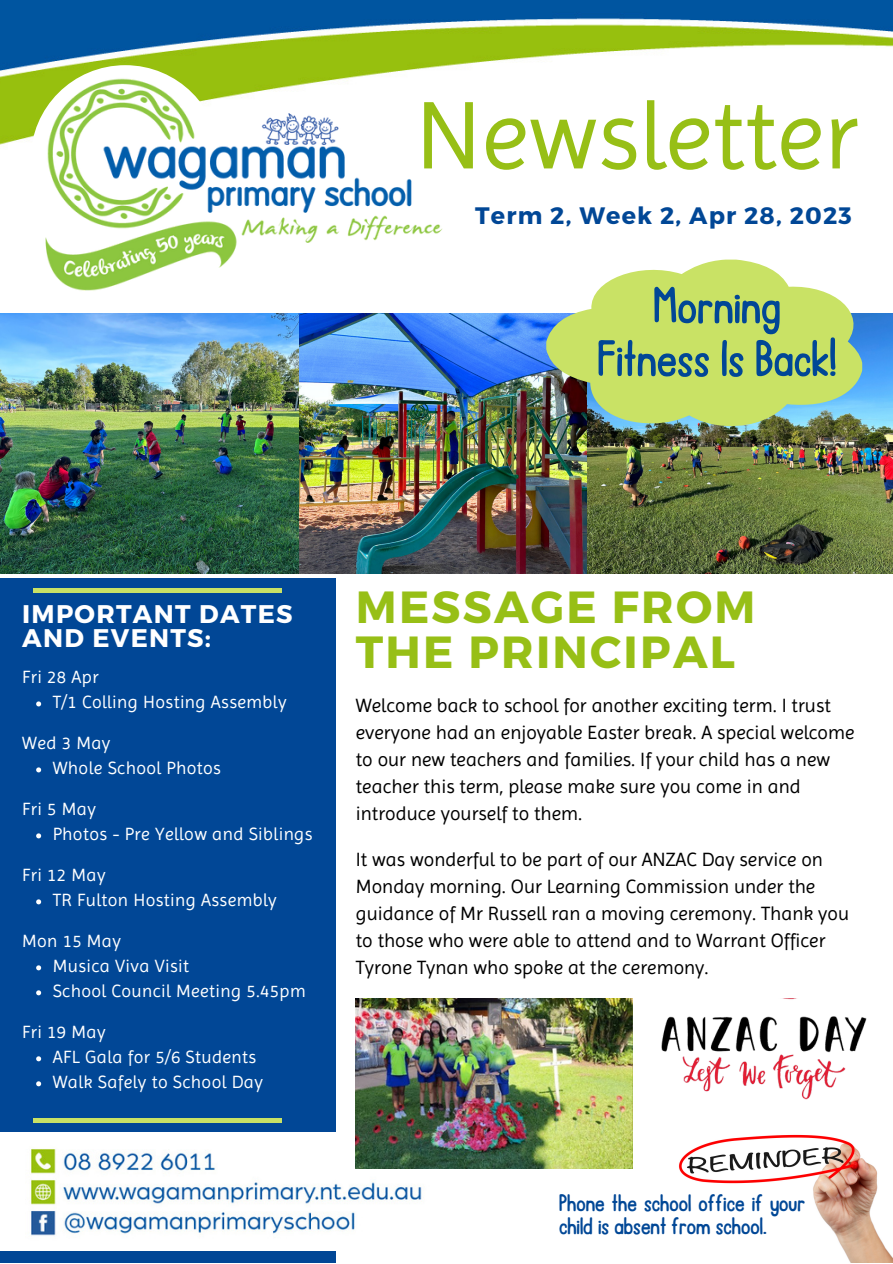
<style>
.page{position:relative;width:893px;height:1264px;background:#fff}
.page>*{position:absolute;margin:0;border:0;box-sizing:border-box;transform-origin:0 0}
.t1{font:97.35px "Imprima";color:#97bf16}
.t2{font:54px/52.8px "Ballpoint";color:#014796;text-align:center}
.t3{font:700 45px/45px "Montserrat";letter-spacing:.05em;color:#97bf16}
.t4{font:25.5px/22.5px "Ballpoint";color:#014796}
.t5{font:700 25.5px/24.8px "Montserrat";letter-spacing:.05em;color:#fff}
.t6{font:700 23.7px "Montserrat";letter-spacing:.05em;color:#014796}
.t7{font:19.5px/27px "Imprima";color:#000}
.t8{font:18px/25px "Imprima";letter-spacing:.02em;color:#fff}
</style>
<div class="page">
<div style="left:0;top:578px;width:335px;height:684px;background:#014796"></div>
<hr style="left:34px;top:588px;width:248px;height:4px;background:#c9e265">
<hr style="left:34px;top:1118px;width:248px;height:4px;background:#c9e265">
<img style="left:0;top:1132px;width:440px;height:118px">
<img style="left:0;top:0;width:892px;height:145px">
<div style="left:490px;top:125px;width:402px;height:116px;background:#fff"></div>
<img style="left:22px;top:65px;width:442px;height:226px">
<img style="left:679px;top:1134px;width:213px;height:128px">
<img style="left:356px;top:998px;width:276px;height:170px">
<img style="left:0;top:314px;width:587px;height:259px">
<img style="left:587px;top:314px;width:305px;height:259px">
<svg style="left:546px;top:259px;width:318px;height:168px;background:#c2d981"></svg>
<img style="left:661px;top:998px;width:206px;height:102px">
<svg style="left:36px;top:701px;width:5px;height:5px"></svg>
<svg style="left:36px;top:767px;width:5px;height:5px"></svg>
<svg style="left:36px;top:833px;width:5px;height:5px"></svg>
<svg style="left:36px;top:899px;width:5px;height:5px"></svg>
<svg style="left:36px;top:965px;width:5px;height:5px"></svg>
<svg style="left:36px;top:990px;width:5px;height:5px"></svg>
<svg style="left:36px;top:1056px;width:5px;height:5px"></svg>
<svg style="left:36px;top:1081px;width:5px;height:5px"></svg>
<h1 class="t1" style="left:415px;top:79px;width:444px">Newsletter</h1>
<p class="t6" style="left:475px;top:200px;width:378px">Term 2, Week 2, Apr 28, 2023</p>
<h2 class="t2" style="left:597px;top:280px;width:240px">Morning<br>Fitness Is Back!</h2>
<h3 class="t5" style="left:22px;top:600px;width:272px">IMPORTANT DATES<br>AND EVENTS:</h3>
<p class="t8" style="left:22px;top:664px;width:78px">Fri 28 Apr</p>
<p class="t8" style="left:53px;top:689px;width:235px">T/1 Colling Hosting Assembly</p>
<p class="t8" style="left:22px;top:730px;width:90px">Wed 3 May</p>
<p class="t8" style="left:53px;top:755px;width:170px">Whole School Photos</p>
<p class="t8" style="left:22px;top:796px;width:75px">Fri 5 May</p>
<p class="t8" style="left:53px;top:821px;width:261px">Photos - Pre Yellow and Siblings</p>
<p class="t8" style="left:22px;top:862px;width:85px">Fri 12 May</p>
<p class="t8" style="left:53px;top:887px;width:225px">TR Fulton Hosting Assembly</p>
<p class="t8" style="left:22px;top:928px;width:100px">Mon 15 May</p>
<p class="t8" style="left:53px;top:953px;width:254px">Musica Viva Visit<br>School Council Meeting 5.45pm</p>
<p class="t8" style="left:22px;top:1019px;width:85px">Fri 19 May</p>
<p class="t8" style="left:53px;top:1044px;width:212px">AFL Gala for 5/6 Students<br>Walk Safely to School Day</p>
<h3 class="t3" style="left:356px;top:582px;width:401px">MESSAGE FROM<br>THE PRINCIPAL</h3>
<p class="t7" style="left:356px;top:692px;width:500px">Welcome back to school for another exciting term. I trust everyone had an enjoyable Easter break. A special welcome to our new teachers and families. If your child has a new teacher this term, please make sure you come in and introduce yourself to them.</p>
<p class="t7" style="left:356px;top:846px;width:495px">It was wonderful to be part of our ANZAC Day service on Monday morning. Our Learning Commission under the guidance of Mr Russell ran a moving ceremony. Thank you to those who were able to attend and to Warrant Officer Tyrone Tynan who spoke at the ceremony.</p>
<h3 class="t4" style="left:559px;top:1192px;width:247px">Phone the school office if your child is absent from school.</h3>
</div>
